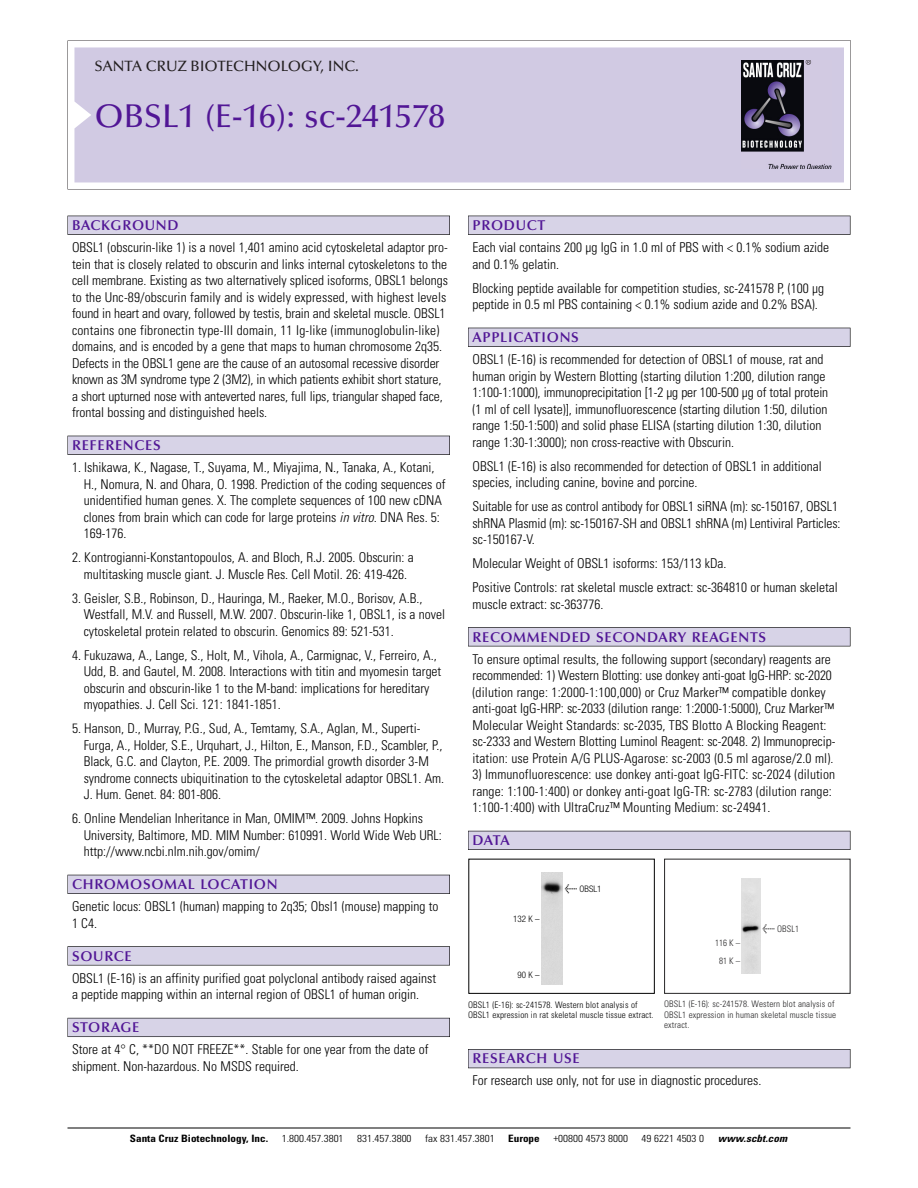
<style>
.page{position:relative;width:918px;height:1188px;background:#fff}
.page>*{position:absolute;margin:0;border:0;box-sizing:border-box;transform-origin:0 0}
.t1{font:500 33px "Optima";color:#511695}
.t2{font:500 15px "Optima";color:#231f20}
.t3{font:600 14.25px "Optima";letter-spacing:.05em;color:#511695}
.t4{font:300 condensed 13.5px/16.5px "Univers";color:#000}
.t5{font:300 condensed 10.2px "Univers";color:#000;scale:1.1 1}
.t6{font:700 condensed 10.2px "Univers";color:#000;scale:1.1 1}
.t7{font:italic 700 condensed 10.2px "Univers";letter-spacing:.005em;color:#000;scale:1.1 1}
.t8{font:9px/10.5px "Univers Condensed Light+DEUTSV";letter-spacing:.015em;color:#272627}
.t9{font:300 condensed 9px/10.5px "Univers";letter-spacing:.015em;color:#000}
.t10{font:300 condensed 9px "Helvetica Neue";color:#000}
.s1{font-style:italic}
.s2{font-family:"Meta Plus";font-weight:400;font-stretch:normal;font-size:10.5px}
.s3{font-family:"Meta Plus Book Roman+YEFHEP";font-size:10.5px}
</style>
<div class="page">
<svg style="left:68px;top:40px;width:783px;height:149px"></svg>
<div style="left:74px;top:47px;width:770px;height:135px;background:#d1cae3"></div>
<img style="left:741px;top:60px;width:90px;height:108px">
<div style="left:68px;top:216px;width:382px;height:19px;background:#525155"></div>
<div style="left:68px;top:216px;width:381px;height:18px;background:#d7d3e7"></div>
<div style="left:68px;top:436px;width:382px;height:19px;background:#515055"></div>
<div style="left:68px;top:436px;width:381px;height:18px;background:#d7d3e7"></div>
<div style="left:68px;top:875px;width:382px;height:19px;background:#525158"></div>
<div style="left:68px;top:875px;width:381px;height:18px;background:#d7d3e7"></div>
<div style="left:68px;top:946px;width:382px;height:19px;background:#575759"></div>
<div style="left:68px;top:947px;width:381px;height:18px;background:#d7d3e7"></div>
<div style="left:68px;top:1018px;width:382px;height:19px;background:#5b5a62"></div>
<div style="left:68px;top:1018px;width:381px;height:18px;background:#d7d3e7"></div>
<div style="left:468px;top:216px;width:382px;height:19px;background:#525155"></div>
<div style="left:468px;top:216px;width:382px;height:18px;background:#d7d3e7"></div>
<div style="left:468px;top:328px;width:382px;height:19px;background:#515055"></div>
<div style="left:468px;top:328px;width:382px;height:18px;background:#d7d3e7"></div>
<div style="left:468px;top:627px;width:382px;height:19px;background:#545357"></div>
<div style="left:468px;top:628px;width:382px;height:18px;background:#d7d3e7"></div>
<div style="left:468px;top:831px;width:382px;height:19px;background:#54535a"></div>
<div style="left:468px;top:831px;width:382px;height:18px;background:#d7d3e7"></div>
<div style="left:468px;top:1049px;width:382px;height:19px;background:#535259"></div>
<div style="left:468px;top:1050px;width:382px;height:18px;background:#d7d3e7"></div>
<hr style="left:68px;top:1128px;width:782px;height:1px;background:#000">
<div style="left:468px;top:859px;width:187px;height:135px;border:1px solid #000"></div>
<img style="left:542px;top:872px;width:21px;height:113px">
<div style="left:664px;top:859px;width:186px;height:135px;border:1px solid #272627"></div>
<img style="left:741px;top:878px;width:19px;height:96px">
<p class="t2" style="left:94px;top:61px;width:266px">SANTA CRUZ BIOTECHNOLOGY, INC.</p>
<h1 class="t1" style="left:94px;top:103px;width:352px">OBSL1 (E-16): sc-241578</h1>
<p class="t3" style="left:72px;top:219px;width:108px">BACKGROUND</p>
<p class="t4" style="left:72px;top:240px;width:377px">OBSL1 (obscurin-like 1) is a novel 1,401 amino acid cytoskeletal adaptor pro&shy;tein that is closely related to obscurin and links internal cytoskeletons to the cell membrane. Existing as two alternatively spliced isoforms, OBSL1 belongs to the Unc-89/obscurin family and is widely expressed, with highest levels found in heart and ovary, followed by testis, brain and skeletal muscle. OBSL1 contains one fibronectin type-III domain, 11 Ig-like (immunoglobulin-like) domains, and is encoded by a gene that maps to human chromosome 2q35.<br>Defects in the OBSL1 gene are the cause of an autosomal recessive disorder known as 3M syndrome type 2 (3M2), in which patients exhibit short stature, a short upturned nose with anteverted nares, full lips, triangular shaped face, frontal bossing and distinguished heels.</p>
<p class="t3" style="left:72px;top:440px;width:90px">REFERENCES</p>
<p class="t4" style="left:84px;top:460px;width:363px;text-indent:-12px">1. Ishikawa, K., Nagase, T., Suyama, M., Miyajima, N., Tanaka, A., Kotani, H., Nomura, N. and Ohara, O. 1998. Prediction of the coding sequences of unidentified human genes. X. The complete sequences of 100 new cDNA clones from brain which can code for large proteins <span class="s1">in vitro.</span> DNA Res. 5:<br>169-176.</p>
<p class="t4" style="left:72px;top:550px;width:343px;text-align:center">2. Kontrogianni-Konstantopoulos, A. and Bloch, R.J. 2005. Obscurin: a multitasking muscle giant. J. Muscle Res. Cell Motil. 26: 419-426.</p>
<p class="t4" style="left:84px;top:591px;width:363px;text-indent:-12px">3. Geisler, S.B., Robinson, D., Hauringa, M., Raeker, M.O., Borisov, A.B.,<br>Westfall, M.V. and Russell, M.W. 2007. Obscurin-like 1, OBSL1, is a novel cytoskeletal protein related to obscurin. Genomics 89: 521-531.</p>
<p class="t4" style="left:84px;top:648px;width:359px;text-indent:-12px">4. Fukuzawa, A., Lange, S., Holt, M., Vihola, A., Carmignac, V., Ferreiro, A., Udd, B. and Gautel, M. 2008. Interactions with titin and myomesin target obscurin and obscurin-like 1 to the M-band: implications for hereditary myopathies. J. Cell Sci. 121: 1841-1851.</p>
<p class="t4" style="left:84px;top:721px;width:362px;text-indent:-12px">5. Hanson, D., Murray, P.G., Sud, A., Temtamy, S.A., Aglan, M., Superti-Furga, A., Holder, S.E., Urquhart, J., Hilton, E., Manson, F.D., Scambler, P., Black, G.C. and Clayton, P.E. 2009. The primordial growth disorder 3-M syndrome connects ubiquitination to the cytoskeletal adaptor OBSL1. Am.<br>J. Hum. Genet. 84: 801-806.</p>
<p class="t4" style="left:84px;top:811px;width:360px;text-indent:-12px">6. Online Mendelian Inheritance in Man, OMIM™. 2009. Johns Hopkins<br>University, Baltimore, MD. MIM Number: 610991. World Wide Web URL: http://www.ncbi.nlm.nih.gov/omim/</p>
<p class="t3" style="left:72px;top:879px;width:207px">CHROMOSOMAL LOCATION</p>
<p class="t4" style="left:72px;top:899px;width:368px">Genetic locus: OBSL1 (human) mapping to 2q35; Obsl1 (mouse) mapping to<br>1 C4.</p>
<p class="t3" style="left:72px;top:950px;width:61px">SOURCE</p>
<p class="t4" style="left:72px;top:971px;width:366px">OBSL1 (E-16) is an affinity purified goat polyclonal antibody raised against a peptide mapping within an internal region of OBSL1 of human origin.</p>
<p class="t3" style="left:72px;top:1022px;width:69px">STORAGE</p>
<p class="t4" style="left:72px;top:1042px;width:358px">Store at 4° C, **DO NOT FREEZE**. Stable for one year from the date of shipment. Non-hazardous. No MSDS required.</p>
<p class="t3" style="left:473px;top:219px;width:74px">PRODUCT</p>
<p class="t4" style="left:473px;top:240px;width:358px">Each vial contains 200 µg IgG in 1.0 ml of PBS with &lt; 0.1% sodium azide and 0.1% gelatin.</p>
<p class="t4" style="left:473px;top:281px;width:353px">Blocking peptide available for competition studies, sc-241578 P, (100 µg peptide in 0.5 ml PBS containing &lt; 0.1% sodium azide and 0.2% BSA).</p>
<p class="t3" style="left:473px;top:332px;width:108px">APPLICATIONS</p>
<p class="t4" style="left:473px;top:352px;width:357px">OBSL1 (E-16) is recommended for detection of OBSL1 of mouse, rat and human origin by Western Blotting (starting dilution 1:200, dilution range 1:100-1:1000), immunoprecipitation [1-2 µg per 100-500 µg of total protein (1 ml of cell lysate)], immunofluorescence (starting dilution 1:50, dilution range 1:50-1:500) and solid phase ELISA (starting dilution 1:30, dilution range 1:30-1:3000); non cross-reactive with Obscurin.</p>
<p class="t4" style="left:473px;top:459px;width:351px">OBSL1 (E-16) is also recommended for detection of OBSL1 in additional species, including canine, bovine and porcine.</p>
<p class="t4" style="left:473px;top:499px;width:370px">Suitable for use as control antibody for OBSL1 siRNA (m): sc-150167, OBSL1 shRNA Plasmid (m): sc-150167-SH and OBSL1 shRNA (m) Lentiviral Particles: sc-150167-V.</p>
<p class="t4" style="left:473px;top:553px;width:367px;line-height:24px">Molecular Weight of OBSL1 isoforms: 153/113 kDa.<br>Positive Controls: rat skeletal muscle extract: sc-364810 or human skeletal</p>
<p class="t4" style="left:473px;top:597px;width:132px">muscle extract: sc-363776.</p>
<p class="t3" style="left:473px;top:631px;width:295px">RECOMMENDED SECONDARY REAGENTS</p>
<p class="t4" style="left:473px;top:652px;width:364px">To ensure optimal results, the following support (secondary) reagents are recommended: 1) Western Blotting: use donkey anti-goat IgG-HRP: sc-2020 (dilution range: 1:2000-1:100,000) or Cruz Marker™ compatible donkey anti-goat IgG-HRP: sc-2033 (dilution range: 1:2000-1:5000), Cruz Marker™ Molecular Weight Standards: sc-2035, TBS Blotto A Blocking Reagent: sc-2333 and Western Blotting Luminol Reagent: sc-2048. 2) Immunoprecip&shy;itation: use Protein A/G PLUS-Agarose: sc-2003 (0.5 ml agarose/2.0 ml).</p>
<p class="t4" style="left:473px;top:767px;width:364px">3) Immunofluorescence: use donkey anti-goat IgG-FITC: sc-2024 (dilution range: 1:100-1:400) or donkey anti-goat IgG-TR: sc-2783 (dilution range:<br>1:100-1:400) with UltraCruz™ Mounting Medium: sc-24941.</p>
<p class="t3" style="left:473px;top:835px;width:39px">DATA</p>
<p class="t10" style="left:513px;top:916px;width:28px">132 K –</p>
<p class="t10" style="left:517px;top:971px;width:24px">90K–</p>
<p class="t10" style="left:565px;top:886px;width:38px"><span class="s2">&lt;</span> OBSL1</p>
<p class="t9" style="left:468px;top:1000px;width:187px">OBSL1 (E-16): sc-241578. Western blot analysis of<br>OBSL1 expression in rat skeletal muscle tissue extract.</p>
<p class="t8" style="left:715px;top:935px;width:26px;line-height:17.5px;text-align:center">116 K –<br>81K–</p>
<p class="t8" style="left:762px;top:924px;width:38px"><span class="s3">&lt;</span> OBSL1</p>
<p class="t8" style="left:664px;top:1000px;width:173px">OBSL1 (E-16): sc-241578. Western blot analysis of<br>OBSL1 expression in human skeletal muscle tissue extract.</p>
<p class="t3" style="left:473px;top:1053px;width:109px">RESEARCH USE</p>
<p class="t4" style="left:473px;top:1074px;width:290px">For research use only, not for use in diagnostic procedures.</p>
<p class="t6" style="left:130px;top:1135px;width:127px">Santa Cruz Biotechnology, Inc.</p>
<p class="t5" style="left:282px;top:1135px;width:58px">1.800.457.3801</p>
<p class="t5" style="left:357px;top:1135px;width:51px">831.457.3800</p>
<p class="t5" style="left:425px;top:1135px;width:65px">fax 831.457.3801</p>
<p class="t6" style="left:508px;top:1135px;width:30px">Europe</p>
<p class="t5" style="left:553px;top:1135px;width:69px">+00800 4573 8000</p>
<p class="t5" style="left:642px;top:1135px;width:58px">49 6221 4503 0</p>
<p class="t7" style="left:718px;top:1135px;width:64px">www.scbt.com</p>
</div>
